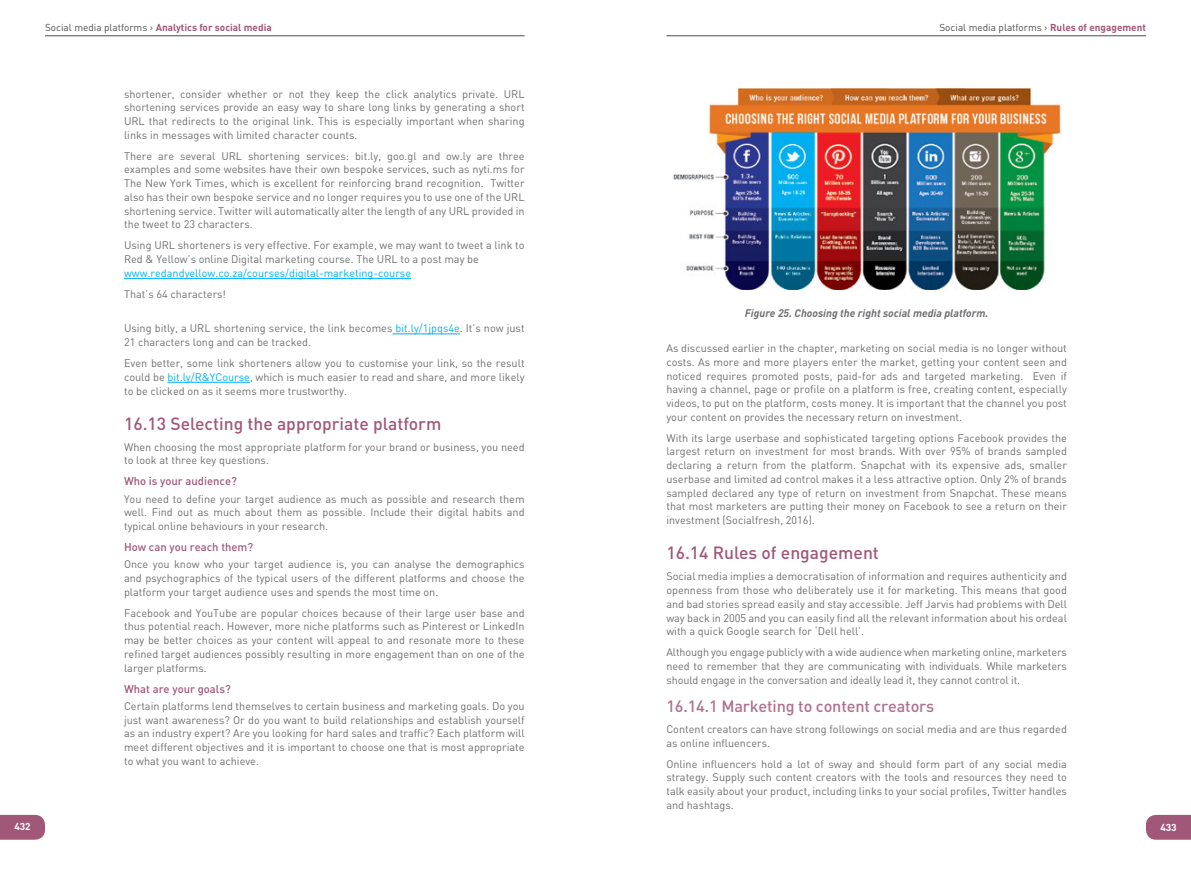
<style>
.page{position:relative;width:1191px;height:869px;background:#fff}
.page>*{position:absolute;margin:0;border:0;box-sizing:border-box;transform-origin:0 0}
.t1{font:500 17.5px "DIN";color:#a15878}
.t2{font:500 16.25px "DIN";letter-spacing:-.01em;color:#af728c}
.t3{font:500 11.25px "DIN";color:#a15878}
.t4{font:10.88px/13.8px "DIN";color:#6d6e71;text-align:justify}
.t5{font:10.88px "DIN";color:#00aeef}
.t6{font:italic 700 10.88px "DIN";color:#6d6e71}
.t7{font:700 10px "DIN";color:#a15878}
.t8{font:10px "DIN";color:#4d4d4f}
.t9{font:700 10px "DIN";color:#fff}
.s1{font-weight:400;color:#4d4d4f}
.s2{color:#00aeef}
.s3{font-weight:700;color:#a15878}
</style>
<div class="page">
<svg style="left:1146px;top:814px;width:45px;height:25px"></svg>
<svg style="left:0;top:814px;width:45px;height:25px"></svg>
<hr style="left:666px;top:35px;width:480px;height:1px;background:#4d4d4f">
<hr style="left:45px;top:35px;width:479px;height:1px;background:#4d4d4f">
<img style="left:673px;top:89px;width:388px;height:200px">
<hr style="left:124px;top:278px;width:287px;height:1px;background:#00aeef">
<hr style="left:392px;top:333px;width:68px;height:1px;background:#00aeef">
<hr style="left:167px;top:382px;width:83px;height:1px;background:#00aeef">
<p class="t7" style="left:45px;top:21px;width:228px"><span class="s1">Social media platforms ›</span> Analytics for social media</p>
<p class="t4" style="left:124px;top:86px;width:402px">shortener, consider whether or not they keep the click analytics private. URL shortening services provide an easy way to share long links by generating a short URL that redirects to the original link. This is especially important when sharing links in messages with limited character counts.</p>
<p class="t4" style="left:124px;top:149px;width:402px">There are several URL shortening services: bit.ly, goo.gl and ow.ly are three examples and some websites have their own bespoke services, such as nyti.ms for The New York Times, which is excellent for reinforcing brand recognition. Twitter also has their own bespoke service and no longer requires you to use one of the URL shortening service. Twitter will automatically alter the length of any URL provided in the tweet to 23 characters.</p>
<p class="t4" style="left:124px;top:238px;width:402px">Using URL shorteners is very effective. For example, we may want to tweet a link to<br>Red &amp; Yellow’s online Digital marketing course. The URL to a post may be</p>
<p class="t5" style="left:124px;top:266px;width:288px">www.redandyellow.co.za/courses/digital-marketing-course</p>
<p class="t4" style="left:124px;top:286px;width:103px">That’s 64 characters!</p>
<p class="t4" style="left:124px;top:321px;width:402px">Using bitly, a URL shortening service, the link becomes <span class="s2">bit.ly/1jpqs4e</span>. It’s now just<br>21 characters long and can be tracked.</p>
<p class="t4" style="left:124px;top:356px;width:402px">Even better, some link shorteners allow you to customise your link, so the result could be <span class="s2">bit.ly/R&amp;YCourse</span>, which is much easier to read and share, and more likely to be clicked on as it seems more trustworthy.</p>
<h1 class="t1" style="left:124px;top:412px;width:319px">16.13 Selecting the appropriate platform</h1>
<p class="t4" style="left:124px;top:439px;width:402px">When choosing the most appropriate platform for your brand or business, you need to look at three key questions.</p>
<p class="t3" style="left:124px;top:473px;width:114px">Who is your audience?</p>
<p class="t4" style="left:124px;top:491px;width:402px">You need to define your target audience as much as possible and research them well. Find out as much about them as possible. Include their digital habits and typical online behaviours in your research.</p>
<p class="t3" style="left:124px;top:539px;width:131px">How can you reach them?</p>
<p class="t4" style="left:124px;top:557px;width:402px">Once you know who your target audience is, you can analyse the demographics and psychographics of the typical users of the different platforms and choose the platform your target audience uses and spends the most time on.</p>
<p class="t4" style="left:124px;top:605px;width:402px">Facebook and YouTube are popular choices because of their large user base and thus potential reach. However, more niche platforms such as Pinterest or LinkedIn may be better choices as your content will appeal to and resonate more to these refined target audiences possibly resulting in more engagement than on one of the larger platforms.</p>
<p class="t3" style="left:124px;top:681px;width:108px">What are your goals?</p>
<p class="t4" style="left:124px;top:698px;width:402px">Certain platforms lend themselves to certain business and marketing goals. Do you just want awareness? Or do you want to build relationships and establish yourself as an industry expert? Are you looking for hard sales and traffic? Each platform will meet different objectives and it is important to choose one that is most appropriate to what you want to achieve.</p>
<p class="t8" style="left:939px;top:21px;width:208px">Social media platforms › <span class="s3">Rules of engagement</span></p>
<p class="t6" style="left:745px;top:306px;width:245px">Figure 25. Choosing the right social media platform.</p>
<p class="t4" style="left:666px;top:341px;width:402px">As discussed earlier in the chapter, marketing on social media is no longer without costs. As more and more players enter the market, getting your content seen and noticed requires promoted posts, paid-for ads and targeted marketing. Even if having a channel, page or profile on a platform is free, creating content, especially videos, to put on the platform, costs money. It is important that the channel you post your content on provides the necessary return on investment.</p>
<p class="t4" style="left:666px;top:430px;width:402px">With its large userbase and sophisticated targeting options Facebook provides the largest return on investment for most brands. With over 95% of brands sampled declaring a return from the platform. Snapchat with its expensive ads, smaller userbase and limited ad control makes it a less attractive option. Only 2% of brands sampled declared any type of return on investment from Snapchat. These means that most marketers are putting their money on Facebook to see a return on their investment (Socialfresh, 2016).</p>
<h1 class="t1" style="left:666px;top:541px;width:214px">16.14 Rules of engagement</h1>
<p class="t4" style="left:666px;top:569px;width:402px">Social media implies a democratisation of information and requires authenticity and openness from those who deliberately use it for marketing. This means that good and bad stories spread easily and stay accessible. Jeff Jarvis had problems with Dell way back in 2005 and you can easily find all the relevant information about his ordeal with a quick Google search for ‘Dell hell’.</p>
<p class="t4" style="left:666px;top:645px;width:402px">Although you engage publicly with a wide audience when marketing online, marketers need to remember that they are communicating with individuals. While marketers should engage in the conversation and ideally lead it, they cannot control it.</p>
<h2 class="t2" style="left:666px;top:695px;width:269px">16.14.1 Marketing to content creators</h2>
<p class="t4" style="left:666px;top:721px;width:402px">Content creators can have strong followings on social media and are thus regarded as online influencers.</p>
<p class="t4" style="left:666px;top:756px;width:402px">Online influencers hold a lot of sway and should form part of any social media strategy. Supply such content creators with the tools and resources they need to talk easily about your product, including links to your social profiles, Twitter handles and hashtags.</p>
<p class="t9" style="left:14px;top:819px;width:18px">432</p>
<p class="t9" style="left:1160px;top:820px;width:18px">433</p>
</div>
